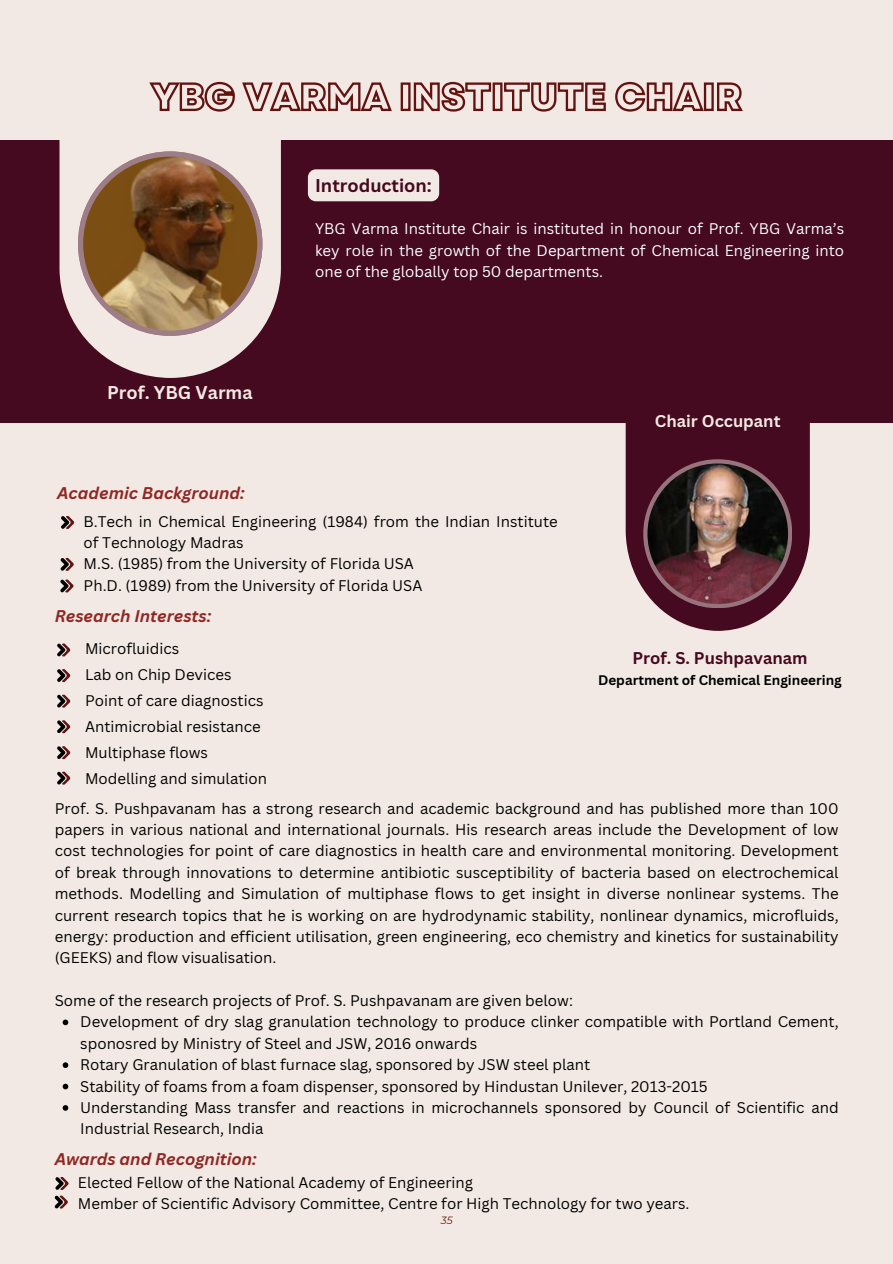
<style>
.page{position:relative;width:893px;height:1264px;background:#fff}
.page>*{position:absolute;margin:0;border:0;box-sizing:border-box;transform-origin:0 0}
.t1{font:700 18px "Canva Sans";color:#450920}
.t2{font:700 18px "Canva Sans";color:#f2e9e4}
.t3{font:italic 700 16.5px "Canva Sans";color:#902723}
.t4{font:700 16.5px "Canva Sans";color:#450920}
.t5{font:700 16.5px "Canva Sans";color:#f2e9e4}
.t6{font:15px/21.3px "Canva Sans";color:#000}
.t7{font:15px/21.3px "Canva Sans";color:#fff;text-align:justify}
.t8{font:700 13.5px "Canva Sans";color:#000}
.t9{font:italic 10.5px "Montserrat";color:#621310}
</style>
<div class="page">
<div style="left:0;top:0;width:892px;height:1263px;background:#f2e9e4"></div>
<div style="left:0;top:140px;width:892px;height:282px;background:#450920"></div>
<svg style="left:59px;top:140px;width:222px;height:238px;fill:#f2e9e4"></svg>
<svg style="left:78px;top:151px;width:184px;height:184px;background:#d8c7c5"></svg>
<img style="left:83px;top:157px;width:174px;height:173px;border-radius:50%">
<svg style="left:625px;top:422px;width:184px;height:208px;fill:#450920"></svg>
<svg style="left:643px;top:459px;width:148px;height:149px;background:#622f41"></svg>
<img style="left:647px;top:463px;width:141px;height:141px;border-radius:50%">
<svg style="left:57px;top:643px;width:13px;height:13px"></svg>
<svg style="left:57px;top:669px;width:13px;height:13px"></svg>
<svg style="left:57px;top:694px;width:13px;height:14px"></svg>
<svg style="left:57px;top:720px;width:13px;height:13px"></svg>
<svg style="left:57px;top:746px;width:13px;height:13px"></svg>
<svg style="left:57px;top:771px;width:13px;height:14px"></svg>
<svg style="left:61px;top:516px;width:13px;height:13px"></svg>
<svg style="left:61px;top:557px;width:13px;height:14px"></svg>
<svg style="left:60px;top:579px;width:13px;height:13px"></svg>
<svg style="left:55px;top:1177px;width:13px;height:31px"></svg>
<svg style="left:149px;top:81px;width:594px;height:31px"></svg>
<div style="left:308px;top:169px;width:131px;height:32px;background:#f2e9e4;border-radius:8px"></div>
<svg style="left:63px;top:1019px;width:5px;height:6px"></svg>
<svg style="left:63px;top:1062px;width:5px;height:5px"></svg>
<svg style="left:63px;top:1083px;width:5px;height:6px"></svg>
<svg style="left:63px;top:1105px;width:5px;height:5px"></svg>
<p class="t1" style="left:315px;top:173px;width:118px">Introduction:</p>
<p class="t2" style="left:107px;top:379px;width:147px">Prof. YBG Varma</p>
<p class="t3" style="left:57px;top:481px;width:189px">Academic Background:</p>
<p class="t7" style="left:315px;top:218px;width:530px">YBG Varma Institute Chair is instituted in honour of Prof. YBG Varma’s key role in the growth of the Department of Chemical Engineering into one of the globally top 50 departments.</p>
<p class="t5" style="left:654px;top:410px;width:127px">Chair Occupant</p>
<p class="t6" style="left:84px;top:510px;width:475px">B.Tech in Chemical Engineering (1984) from the Indian Institute of Technology Madras</p>
<p class="t6" style="left:84px;top:553px;width:332px">M.S. (1985) from the University of Florida USA</p>
<p class="t6" style="left:84px;top:574px;width:340px">Ph.D. (1989) from the University of Florida USA</p>
<h2 class="t3" style="left:55px;top:605px;width:158px">Research Interests:</h2>
<h2 class="t6" style="left:85px;top:637px;width:96px">Microfluidics</h2>
<p class="t6" style="left:85px;top:663px;width:148px">Lab on Chip Devices</p>
<h2 class="t6" style="left:85px;top:689px;width:180px">Point of care diagnostics</h2>
<h2 class="t6" style="left:85px;top:715px;width:177px">Antimicrobial resistance</h2>
<p class="t6" style="left:85px;top:741px;width:124px">Multiphase flows</p>
<h2 class="t6" style="left:85px;top:767px;width:183px">Modelling and simulation</h2>
<p class="t4" style="left:632px;top:646px;width:177px">Prof. S. Pushpavanam</p>
<p class="t8" style="left:598px;top:670px;width:245px">Department of Chemical Engineering</p>
<p class="t6" style="left:55px;top:797px;width:785px;text-align:justify">Prof. S. Pushpavanam has a strong research and academic background and has published more than 100 papers in various national and international journals. His research areas include the Development of low cost technologies for point of care diagnostics in health care and environmental monitoring. Development of break through innovations to determine antibiotic susceptibility of bacteria based on electrochemical methods. Modelling and Simulation of multiphase flows to get insight in diverse nonlinear systems. The current research topics that he is working on are hydrodynamic stability, nonlinear dynamics, microfluids, energy: production and efficient utilisation, green engineering, eco chemistry and kinetics for sustainability (GEEKS) and flow visualisation.</p>
<p class="t6" style="left:55px;top:989px;width:519px">Some of the research projects of Prof. S. Pushpavanam are given below:</p>
<p class="t6" style="left:80px;top:1010px;width:759px">Development of dry slag granulation technology to produce clinker compatible with Portland Cement, sponosred by Ministry of Steel and JSW, 2016 onwards</p>
<p class="t6" style="left:80px;top:1053px;width:511px">Rotary Granulation of blast furnace slag, sponsored by JSW steel plant</p>
<p class="t6" style="left:80px;top:1075px;width:629px">Stability of foams from a foam dispenser, sponsored by Hindustan Unilever, 2013-2015</p>
<p class="t6" style="left:80px;top:1096px;width:759px">Understanding Mass transfer and reactions in microchannels sponsored by Council of Scientific and<br>Industrial Research, India</p>
<p class="t3" style="left:55px;top:1147px;width:203px">Awards and Recognition:</p>
<p class="t6" style="left:78px;top:1171px;width:396px">Elected Fellow of the National Academy of Engineering</p>
<h3 class="t6" style="left:78px;top:1192px;width:613px">Member of Scientific Advisory Committee, Centre for High Technology for two years.</h3>
<p class="t9" style="left:441px;top:1213px;width:13px">35</p>
</div>
